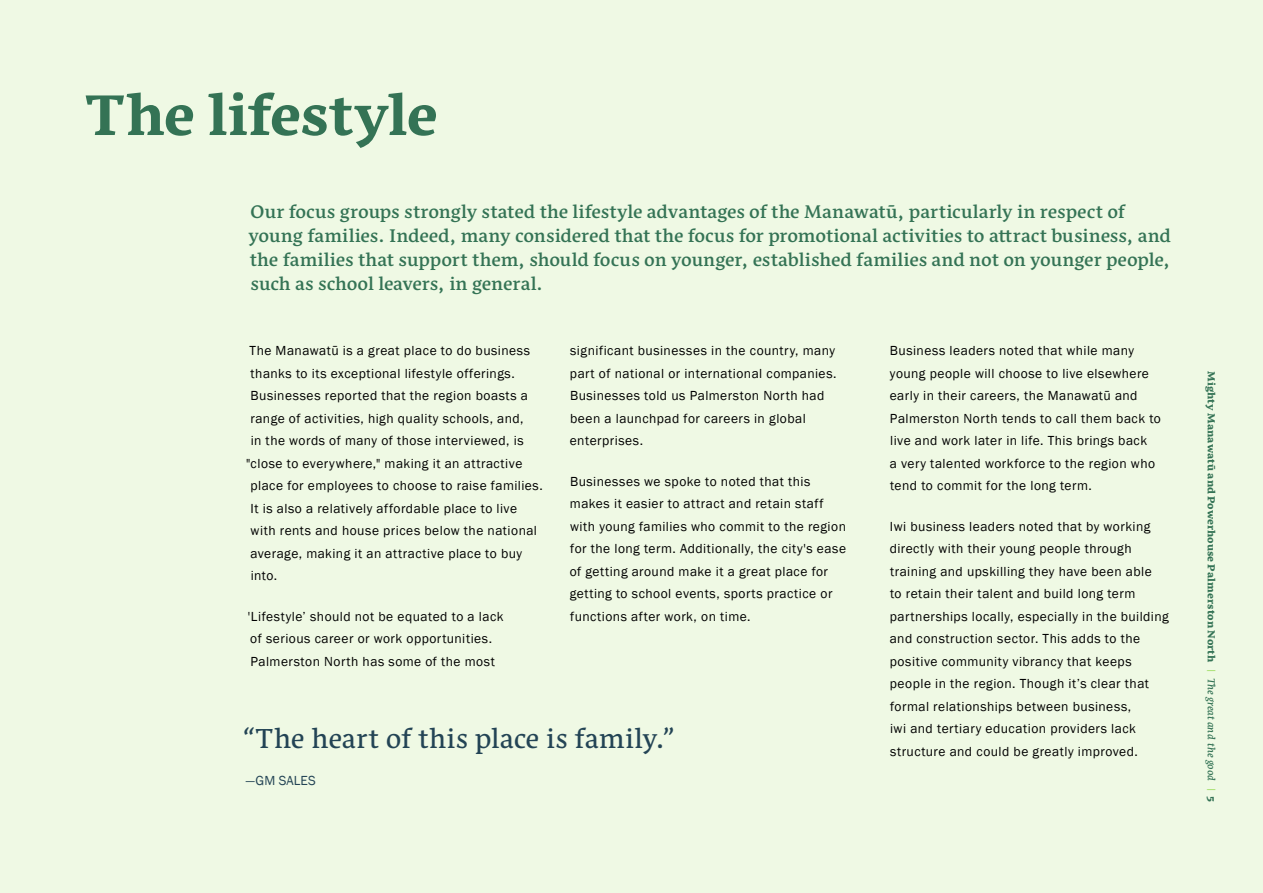
<style>
.page{position:relative;width:1263px;height:893px;background:#eff9e4}
.page>*{position:absolute;margin:0;border:0;box-sizing:border-box;transform-origin:0 0}
.Heading{font:700 75px "Nassim Latn";letter-spacing:-.01em;color:#347355}
.Body{font:36px "Nassim Latn";color:#234455}
.Intro_Paragraph{font:24px/24px "Nassim Latn Me";color:#347355}
.Body-2{font:13.5px/22.5px "Franklin Gothic";letter-spacing:.035em;color:#000}
.t1{font:13.5px "Nassim Latn Eb";letter-spacing:.005em;color:#347355}
.Body-3{font:13.5px "Franklin Gothic";letter-spacing:.01em;color:#234455}
.s1{font-family:"Nassim Latn Me It";color:#93d94e}
.s2{font-family:"Nassim Latn Me It"}
</style>
<div class="page">
<p class="Heading" style="left:85px;top:65px;width:354px">The lifestyle</p>
<p class="Intro_Paragraph" style="left:249px;top:201px;width:924px">Our focus groups strongly stated the lifestyle advantages of the Manawatū, particularly in respect of young families. Indeed, many considered that the focus for promotional activities to attract business, and the families that support them, should focus on younger, established families and not on younger people, such as school leavers, in general.</p>
<p class="Body-2" style="left:250px;top:340px;width:282px">The Manawatū is a great place to do business</p>
<p class="Body-2" style="left:251px;top:362px;width:266px">thanks to its exceptional lifestyle offerings.</p>
<p class="Body-2" style="left:251px;top:385px;width:279px">Businesses reported that the region boasts a</p>
<p class="Body-2" style="left:250px;top:407px;width:275px">range of activities, high quality schools, and,</p>
<p class="Body-2" style="left:251px;top:430px;width:274px">in the words of many of those interviewed, is</p>
<p class="Body-2" style="left:246px;top:452px;width:278px">"close to everywhere," making it an attractive</p>
<p class="Body-2" style="left:250px;top:475px;width:294px">place for employees to choose to raise families.</p>
<p class="Body-2" style="left:250px;top:497px;width:268px">It is also a relatively affordable place to live</p>
<p class="Body-2" style="left:251px;top:520px;width:288px">with rents and house prices below the national</p>
<p class="Body-2" style="left:250px;top:542px;width:273px">average, making it an attractive place to buy</p>
<p class="Body-2" style="left:251px;top:565px;width:28px">into.</p>
<p class="Body-2" style="left:248px;top:605px;width:257px">'Lifestyle’ should not be equated to a lack of serious career or work opportunities.<br>Palmerston North has some of the most</p>
<p class="Body-2" style="left:570px;top:340px;width:268px">significant businesses in the country, many part of national or international companies.<br>Businesses told us Palmerston North had been a launchpad for careers in global enterprises.</p>
<p class="Body-2" style="left:570px;top:470px;width:278px">Businesses we spoke to noted that this makes it easier to attract and retain staff with young families who commit to the region for the long term. Additionally, the city's ease of getting around make it a great place for getting to school events, sports practice or functions after work, on time.</p>
<p class="Body" style="left:244px;top:716px;width:432px">“The heart of this place is family.”</p>
<p class="Body-3" style="left:246px;top:772px;width:71px">—GM SALES</p>
<p class="Body-2" style="left:890px;top:340px;width:273px">Business leaders noted that while many young people will choose to live elsewhere early in their careers, the Manawatū and Palmerston North tends to call them back to live and work later in life. This brings back<br>a very talented workforce to the region who tend to commit for the long term.</p>
<p class="Body-2" style="left:890px;top:515px;width:280px">Iwi business leaders noted that by working directly with their young people through training and upskilling they have been able<br>to retain their talent and build long term partnerships locally, especially in the building and construction sector. This adds to the positive community vibrancy that keeps people in the region. Though it’s clear that formal relationships between business,<br>iwi and tertiary education providers lack structure and could be greatly improved.</p>
<p class="t1" style="left:1220px;top:371px;width:433px;rotate:90deg">Mighty Manawatū and Powerhouse Palmerston North <span class="s1">|</span> <span class="s2">The great and the good</span> <span class="s1">|</span> 5</p>
</div>
